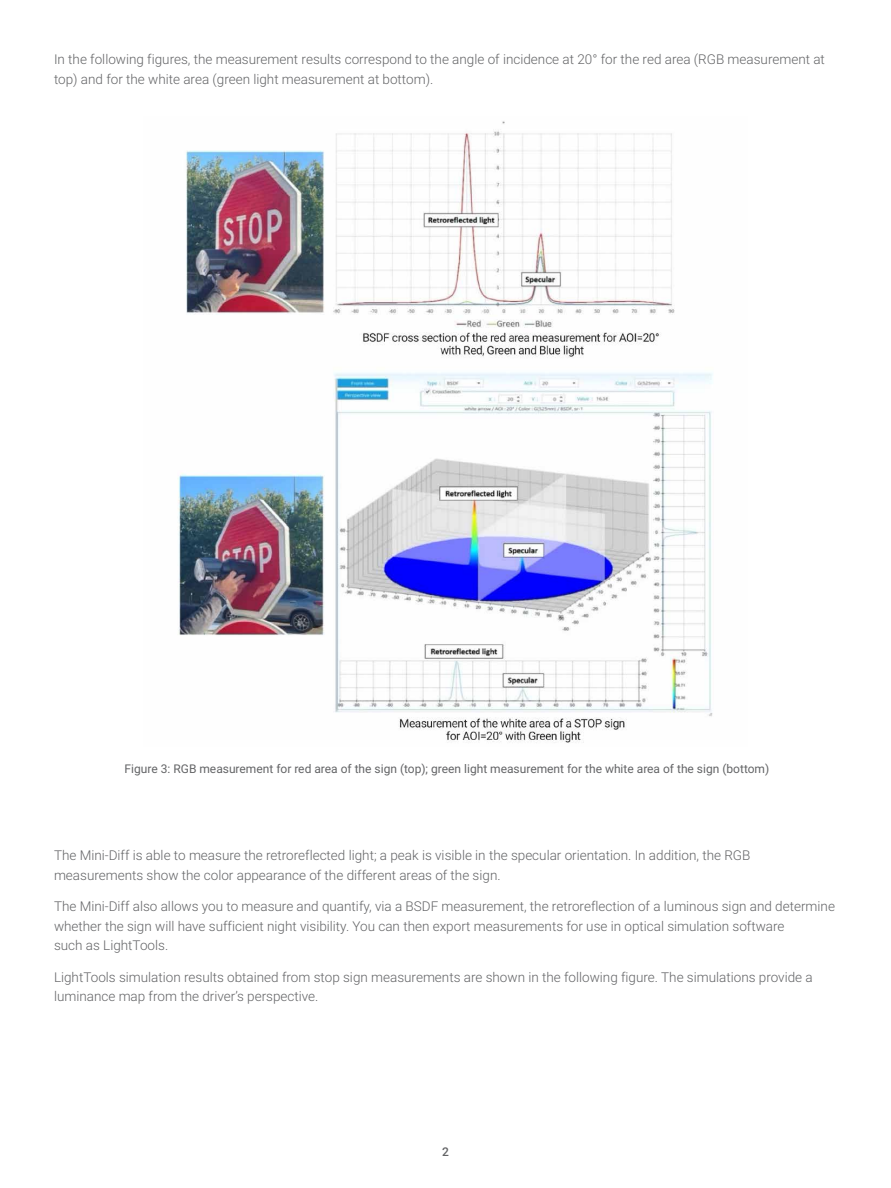
<style>
.page{position:relative;width:891px;height:1188px;background:#fff}
.page>*{position:absolute;margin:0;border:0;box-sizing:border-box;transform-origin:0 0}
.BODY_COPY{font:300 13.5px/19.5px "Roboto";color:#636466}
.FIGURE_CAPTION{font:12px "Roboto";color:#636466}
.t1{font:500 12px "Roboto";color:#636466}
</style>
<div class="page">
<img style="left:178px;top:121px;width:535px;height:622px">
<p class="BODY_COPY" style="left:54px;top:49px;width:772px">In the following figures, the measurement results correspond to the angle of incidence at 20° for the red area (RGB measurement at top) and for the white area (green light measurement at bottom).</p>
<p class="FIGURE_CAPTION" style="left:125px;top:761px;width:646px">Figure 3: RGB measurement for red area of the sign (top); green light measurement for the white area of the sign (bottom)</p>
<p class="BODY_COPY" style="left:54px;top:845px;width:698px">The Mini-Diff is able to measure the retroreflected light; a peak is visible in the specular orientation. In addition, the RGB measurements show the color appearance of the different areas of the sign.</p>
<p class="BODY_COPY" style="left:54px;top:896px;width:783px">The Mini-Diff also allows you to measure and quantify, via a BSDF measurement, the retroreflection of a luminous sign and determine whether the sign will have sufficient night visibility. You can then export measurements for use in optical simulation software<br>such as LightTools.</p>
<p class="BODY_COPY" style="left:54px;top:967px;width:760px">LightTools simulation results obtained from stop sign measurements are shown in the following figure. The simulations provide a luminance map from the driver’s perspective.</p>
<p class="t1" style="left:442px;top:1144px;width:8px">2</p>
</div>
